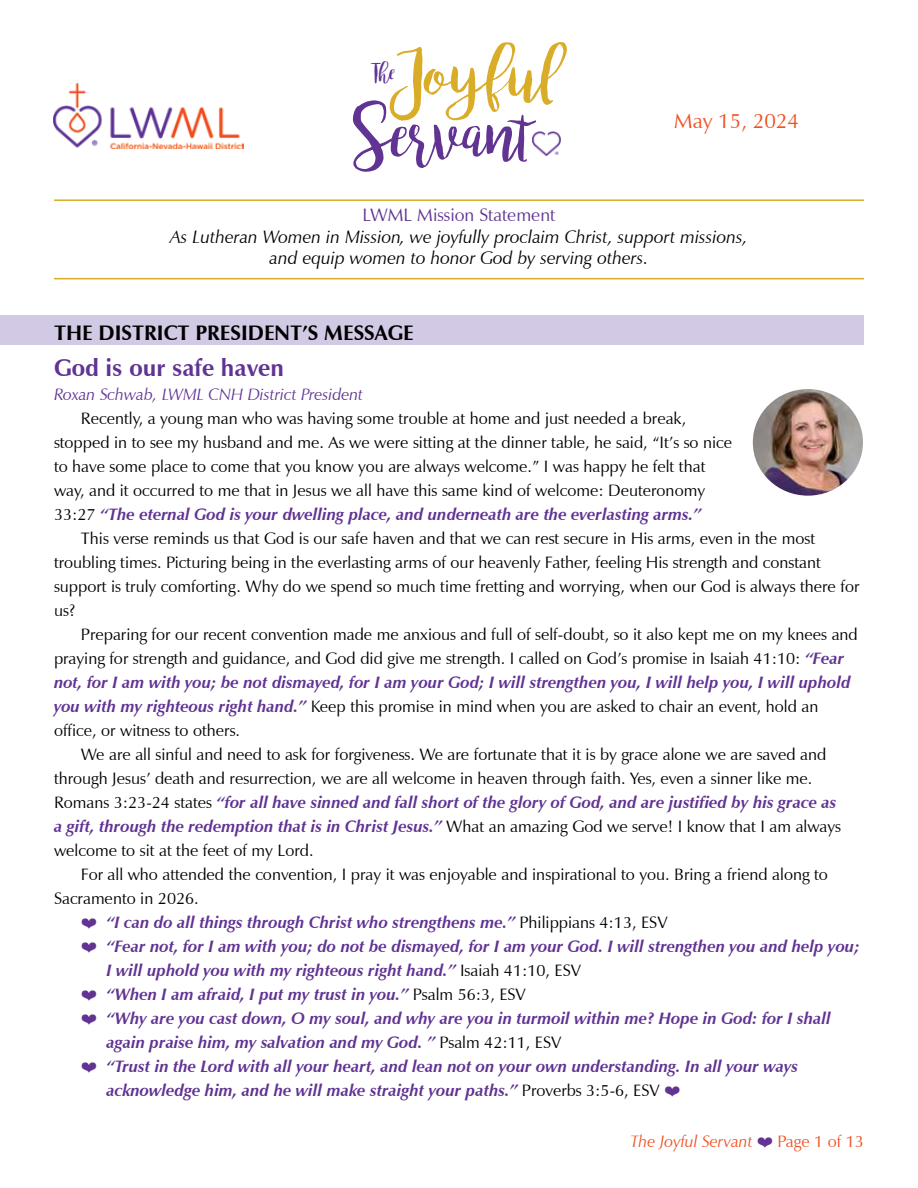
<style>
.page{position:relative;width:918px;height:1188px;background:#fff}
.page>*{position:absolute;margin:0;border:0;box-sizing:border-box;transform-origin:0 0}
.t1{font:67.5px "bromello";color:#613393}
.t2{font:700 24px "Zapf Humanist 601 BT";color:#613393}
.t3{font:22.5px "bromello";color:#613393}
.t4{font:700 21px "Zapf Humanist 601 BT";color:#000}
.t5{font:21px "Zapf Humanist 601 BT";color:#f05123}
.t6{font:italic 18px/21.6px "Zapf Humanist 601 BT";color:#000;text-align:center}
.t7{font:18px "Zapf Humanist 601 BT";color:#613393}
.t8{font:16.5px/24px "Zapf Humanist 601 BT";color:#000}
.t9{font:italic 700 16.5px "Zapf Humanist 601 BT";color:#613393}
.t10{font:italic 16.5px "Zapf Humanist 601 BT";color:#613393}
.t11{font:italic 16.5px "Zapf Humanist 601 BT";color:#f05123}
.t12{font:16.5px "Zapf Humanist 601 BT";color:#f05123}
.s1{font-weight:700;font-style:italic;color:#613393}
.s2{font-weight:400;font-style:normal;color:#000}
</style>
<div class="page">
<img style="left:532px;top:131px;width:29px;height:25px">
<svg style="left:390px;top:42px;width:177px;height:79px"></svg>
<img style="left:53px;top:83px;width:191px;height:65px">
<hr style="left:54px;top:199px;width:810px;height:2px;background:#daad28">
<hr style="left:54px;top:278px;width:810px;height:1px;background:#daad28">
<div style="left:0;top:316px;width:864px;height:29px;background:#d2c9e4"></div>
<img style="left:753px;top:389px;width:110px;height:107px">
<h3 class="t3" style="left:373px;top:59px;width:24px">The</h3>
<h1 class="t1" style="left:353px;top:96px;width:182px">Servant</h1>
<p class="t7" style="left:363px;top:204px;width:194px">LWML Mission Statement</p>
<p class="t6" style="left:170px;top:226px;width:579px">As Lutheran Women in Mission, we joyfully proclaim Christ, support missions, and equip women to honor God by serving others.</p>
<p class="t5" style="left:674px;top:108px;width:126px">May 15, 2024</p>
<p class="t4" style="left:54px;top:320px;width:361px">THE DISTRICT PRESIDENT’S MESSAGE</p>
<h2 class="t2" style="left:54px;top:353px;width:232px">God is our safe haven</h2>
<p class="t10" style="left:54px;top:384px;width:311px">Roxan Schwab, LWML CNH District President</p>
<p class="t8" style="left:54px;top:406px;width:680px;text-indent:27px">Recently, a young man who was having some trouble at home and just needed a break, stopped in to see my husband and me. As we were sitting at the dinner table, he said, “It’s so nice to have some place to come that you know you are always welcome.” I was happy he felt that way, and it occurred to me that in Jesus we all have this same kind of welcome: Deuteronomy 33:27 <span class="s1">“The eternal God is your dwelling place, and underneath are the everlasting arms.”</span></p>
<p class="t8" style="left:54px;top:526px;width:807px;text-indent:27px">This verse reminds us that God is our safe haven and that we can rest secure in His arms, even in the most troubling times. Picturing being in the everlasting arms of our heavenly Father, feeling His strength and constant support is truly comforting. Why do we spend so much time fretting and worrying, when our God is always there for us?</p>
<p class="t8" style="left:81px;top:622px;width:778px">Preparing for our recent convention made me anxious and full of self-doubt, so it also kept me on my knees and</p>
<p class="t8" style="left:54px;top:646px;width:792px">praying for strength and guidance, and God did give me strength. I called on God’s promise in Isaiah 41:10: <span class="s1">“Fear</span></p>
<p class="t9" style="left:54px;top:672px;width:798px">not, for I am with you; be not dismayed, for I am your God; I will strengthen you, I will help you, I will uphold</p>
<p class="t8" style="left:54px;top:694px;width:766px"><span class="s1">you with my righteous right hand.”</span> Keep this promise in mind when you are asked to chair an event, hold an</p>
<p class="t8" style="left:54px;top:718px;width:188px">office, or witness to others.</p>
<p class="t8" style="left:81px;top:742px;width:747px">We are all sinful and need to ask for forgiveness. We are fortunate that it is by grace alone we are saved and</p>
<p class="t8" style="left:54px;top:766px;width:760px">through Jesus’ death and resurrection, we are all welcome in heaven through faith. Yes, even a sinner like me.</p>
<p class="t9" style="left:54px;top:792px;width:784px"><span class="s2">Romans 3:23-24 states</span> “for all have sinned and fall short of the glory of God, and are justified by his grace as</p>
<p class="t9" style="left:54px;top:816px;width:789px">a gift, through the redemption that is in Christ Jesus.” <span class="s2">What an amazing God we serve! I know that I am always</span></p>
<p class="t8" style="left:54px;top:838px;width:261px">welcome to sit at the feet of my Lord.</p>
<p class="t8" style="left:81px;top:862px;width:748px">For all who attended the convention, I pray it was enjoyable and inspirational to you. Bring a friend along to</p>
<p class="t8" style="left:54px;top:886px;width:146px">Sacramento in 2026.</p>
<p class="t9" style="left:106px;top:912px;width:563px">“I can do all things through Christ who strengthens me.” <span class="s2">Philippians 4:13, ESV</span></p>
<p class="t9" style="left:106px;top:936px;width:755px">“Fear not, for I am with you; do not be dismayed, for I am your God. I will strengthen you and help you;</p>
<p class="t9" style="left:106px;top:960px;width:476px">I will uphold you with my righteous right hand.” <span class="s2">Isaiah 41:10, ESV</span></p>
<p class="t9" style="left:106px;top:984px;width:421px">“When I am afraid, I put my trust in you.” <span class="s2">Psalm 56:3, ESV</span></p>
<p class="t9" style="left:106px;top:1008px;width:726px">“Why are you cast down, O my soul, and why are you in turmoil within me? Hope in God: for I shall</p>
<p class="t9" style="left:106px;top:1032px;width:456px">again praise him, my salvation and my God. ” <span class="s2">Psalm 42:11, ESV</span></p>
<p class="t9" style="left:106px;top:1056px;width:693px">“Trust in the Lord with all your heart, and lean not on your own understanding. In all your ways</p>
<p class="t9" style="left:106px;top:1080px;width:555px">acknowledge him, and he will make straight your paths.” <span class="s2">Proverbs 3:5-6, ESV</span></p>
<p class="t11" style="left:631px;top:1131px;width:124px">The Joyful Servant</p>
<p class="t12" style="left:778px;top:1131px;width:88px">Page 1 of 13</p>
</div>
